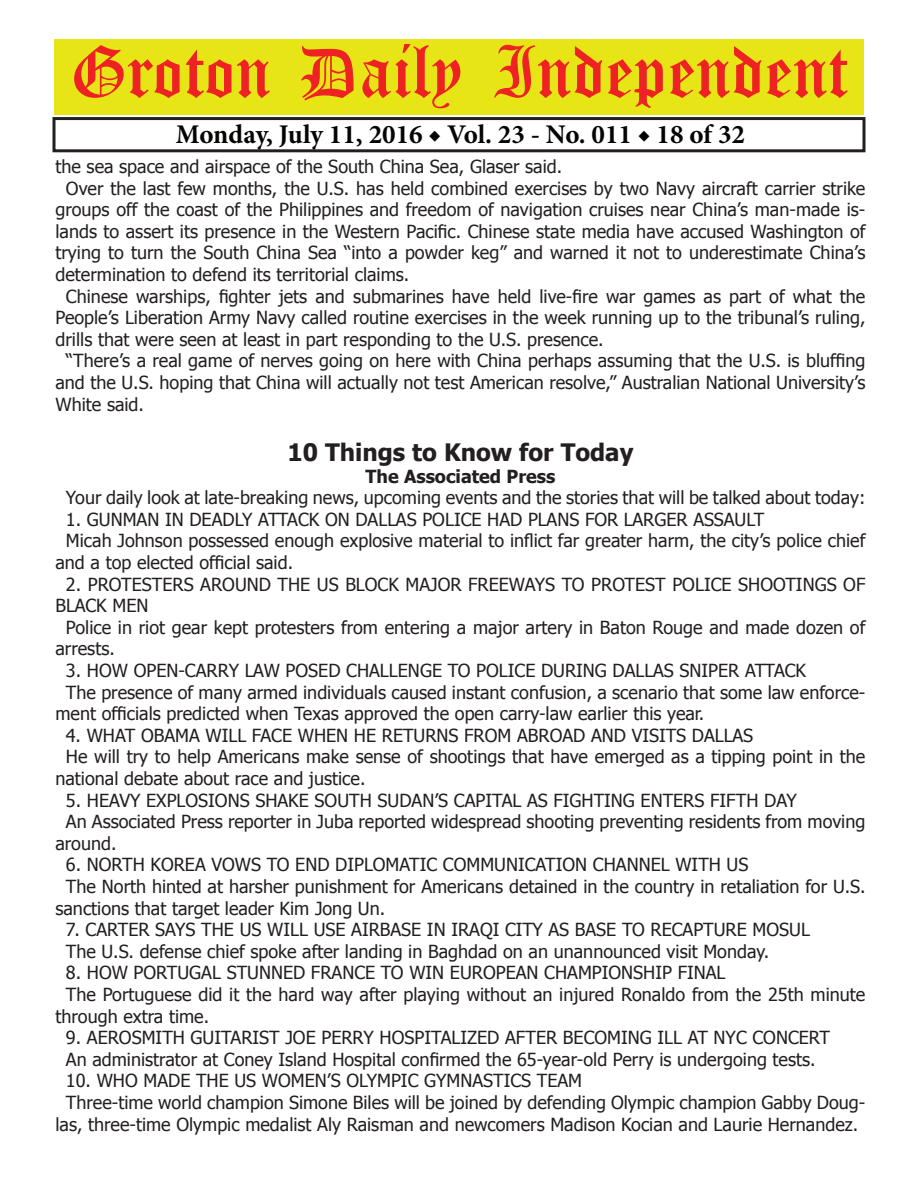
<style>
.page{position:relative;width:918px;height:1188px;background:#fff}
.page>*{position:absolute;margin:0;border:0;box-sizing:border-box;transform-origin:0 0}
.t1{font:54px "Old English Five";color:#ee2123}
.t2{font:700 27px "Minion Pro";color:#040503}
.t3{font:700 24px "Tahoma";color:#231f20}
.t4{font:18px/21.6px "Tahoma";color:#231f20}
.t5{font:700 18px "Tahoma";color:#231f20}
</style>
<div class="page">
<div style="left:52px;top:117px;width:814px;height:35px;border:3px solid #231f20"></div>
<div style="left:54px;top:40px;width:810px;height:75px;background:#e7e515"></div>
<h1 class="t1" style="left:70px;top:47px;width:779px">Groton Daily Independent</h1>
<h2 class="t2" style="left:176px;top:116px;width:571px">Monday, July 11, 2016 ◆ Vol. 23 - No. 011 ◆ 18 of 32</h2>
<p class="t4" style="left:56px;top:155px;width:508px">the sea space and airspace of the South China Sea, Glaser said.</p>
<p class="t4" style="left:66px;top:176px;width:801px">Over the last few months, the U.S. has held combined exercises by two Navy aircraft carrier strike</p>
<p class="t4" style="left:56px;top:198px;width:811px">groups off the coast of the Philippines and freedom of navigation cruises near China’s man-made is-</p>
<p class="t4" style="left:56px;top:220px;width:811px">lands to assert its presence in the Western Pacific. Chinese state media have accused Washington of</p>
<p class="t4" style="left:56px;top:241px;width:811px">trying to turn the South China Sea “into a powder keg” and warned it not to underestimate China’s</p>
<p class="t4" style="left:56px;top:263px;width:355px">determination to defend its territorial claims.</p>
<p class="t4" style="left:66px;top:284px;width:801px">Chinese warships, fighter jets and submarines have held live-fire war games as part of what the</p>
<p class="t4" style="left:56px;top:306px;width:811px">People’s Liberation Army Navy called routine exercises in the week running up to the tribunal’s ruling,</p>
<p class="t4" style="left:56px;top:328px;width:550px">drills that were seen at least in part responding to the U.S. presence.</p>
<p class="t4" style="left:66px;top:349px;width:801px">“There’s a real game of nerves going on here with China perhaps assuming that the U.S. is bluffing</p>
<p class="t4" style="left:56px;top:371px;width:811px">and the U.S. hoping that China will actually not test American resolve,” Australian National University’s</p>
<p class="t4" style="left:56px;top:392px;width:90px">White said.</p>
<h3 class="t3" style="left:287px;top:435px;width:348px">10 Things to Know for Today</h3>
<p class="t5" style="left:366px;top:463px;width:191px">The Associated Press</p>
<p class="t4" style="left:66px;top:486px;width:801px">Your daily look at late-breaking news, upcoming events and the stories that will be talked about today:</p>
<p class="t4" style="left:66px;top:508px;width:700px">1. GUNMAN IN DEADLY ATTACK ON DALLAS POLICE HAD PLANS FOR LARGER ASSAULT</p>
<p class="t4" style="left:66px;top:529px;width:801px">Micah Johnson possessed enough explosive material to inflict far greater harm, the city’s police chief</p>
<p class="t4" style="left:56px;top:551px;width:239px">and a top elected official said.</p>
<p class="t4" style="left:66px;top:572px;width:801px">2. PROTESTERS AROUND THE US BLOCK MAJOR FREEWAYS TO PROTEST POLICE SHOOTINGS OF</p>
<p class="t4" style="left:56px;top:594px;width:95px">BLACK MEN</p>
<p class="t4" style="left:66px;top:616px;width:801px">Police in riot gear kept protesters from entering a major artery in Baton Rouge and made dozen of</p>
<p class="t4" style="left:56px;top:637px;width:61px">arrests.</p>
<p class="t4" style="left:66px;top:659px;width:742px">3. HOW OPEN-CARRY LAW POSED CHALLENGE TO POLICE DURING DALLAS SNIPER ATTACK</p>
<p class="t4" style="left:66px;top:680px;width:801px">The presence of many armed individuals caused instant confusion, a scenario that some law enforce-</p>
<p class="t4" style="left:55px;top:702px;width:650px">ment officials predicted when Texas approved the open carry-law earlier this year.</p>
<p class="t4" style="left:66px;top:724px;width:689px">4. WHAT OBAMA WILL FACE WHEN HE RETURNS FROM ABROAD AND VISITS DALLAS</p>
<p class="t4" style="left:66px;top:745px;width:801px">He will try to help Americans make sense of shootings that have emerged as a tipping point in the</p>
<p class="t4" style="left:55px;top:767px;width:312px">national debate about race and justice.</p>
<p class="t4" style="left:66px;top:788px;width:732px">5. HEAVY EXPLOSIONS SHAKE SOUTH SUDAN’S CAPITAL AS FIGHTING ENTERS FIFTH DAY</p>
<p class="t4" style="left:66px;top:810px;width:801px">An Associated Press reporter in Juba reported widespread shooting preventing residents from moving</p>
<p class="t4" style="left:55px;top:832px;width:63px">around.</p>
<p class="t4" style="left:66px;top:853px;width:684px">6. NORTH KOREA VOWS TO END DIPLOMATIC COMMUNICATION CHANNEL WITH US</p>
<p class="t4" style="left:66px;top:875px;width:801px">The North hinted at harsher punishment for Americans detained in the country in retaliation for U.S.</p>
<p class="t4" style="left:55px;top:896px;width:331px">sanctions that target leader Kim Jong Un.</p>
<p class="t4" style="left:66px;top:918px;width:745px">7. CARTER SAYS THE US WILL USE AIRBASE IN IRAQI CITY AS BASE TO RECAPTURE MOSUL<br>The U.S. defense chief spoke after landing in Baghdad on an unannounced visit Monday.</p>
<p class="t4" style="left:66px;top:961px;width:661px">8. HOW PORTUGAL STUNNED FRANCE TO WIN EUROPEAN CHAMPIONSHIP FINAL</p>
<p class="t4" style="left:66px;top:983px;width:801px">The Portuguese did it the hard way after playing without an injured Ronaldo from the 25th minute</p>
<p class="t4" style="left:55px;top:1004px;width:155px">through extra time.</p>
<p class="t4" style="left:66px;top:1026px;width:766px">9. AEROSMITH GUITARIST JOE PERRY HOSPITALIZED AFTER BECOMING ILL AT NYC CONCERT<br>An administrator at Coney Island Hospital confirmed the 65-year-old Perry is undergoing tests.</p>
<p class="t4" style="left:66px;top:1069px;width:518px">10. WHO MADE THE US WOMEN’S OLYMPIC GYMNASTICS TEAM</p>
<p class="t4" style="left:66px;top:1091px;width:801px">Three-time world champion Simone Biles will be joined by defending Olympic champion Gabby Doug-</p>
<p class="t4" style="left:55px;top:1112px;width:804px">las, three-time Olympic medalist Aly Raisman and newcomers Madison Kocian and Laurie Hernandez.</p>
</div>
